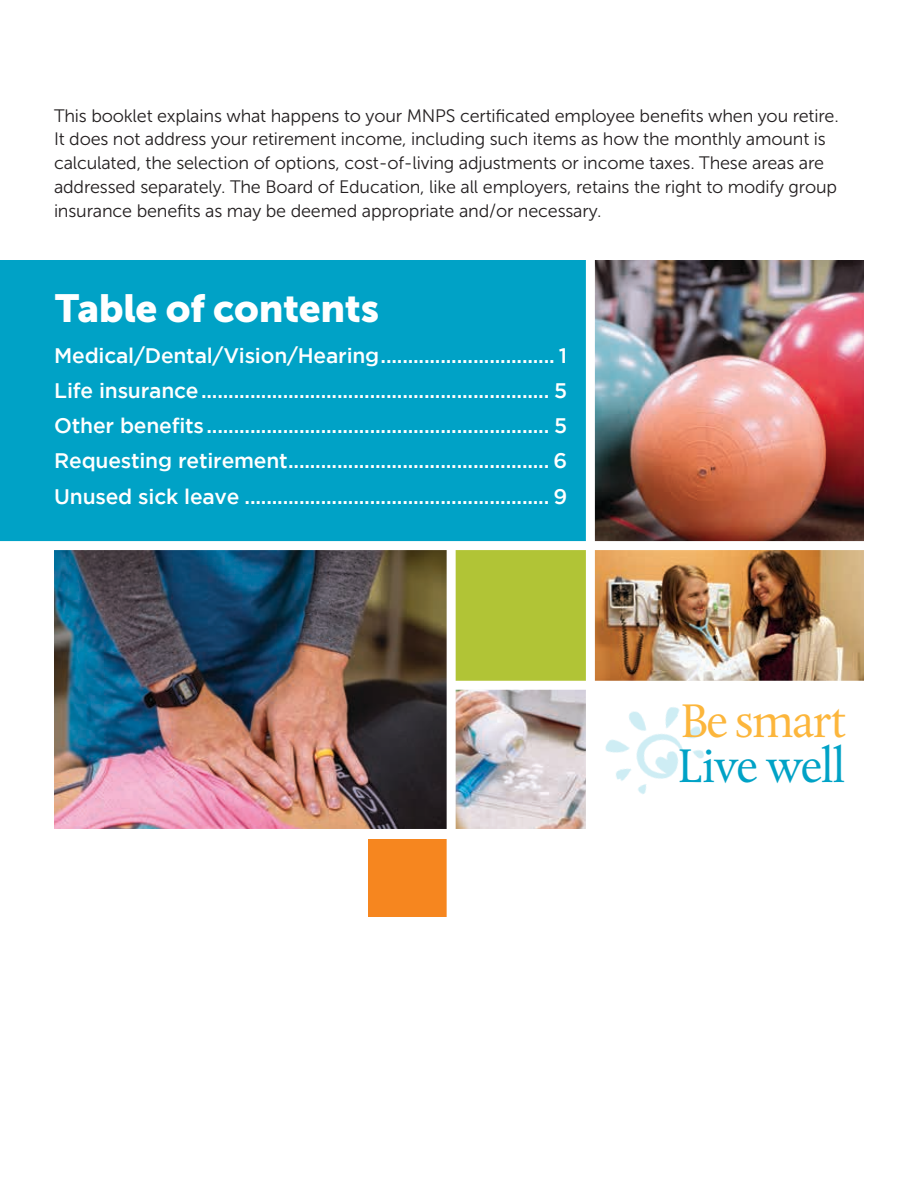
<style>
.page{position:relative;width:918px;height:1188px;background:#fff}
.page>*{position:absolute;margin:0;border:0;box-sizing:border-box;transform-origin:0 0}
.t1{font:49.8px "Albertina";letter-spacing:-.03em;color:#00a2c6}
.t2{font:49.8px "Albertina";letter-spacing:-.03em;color:#fcb63c}
.t3{font:39px "Museo Sans 900";letter-spacing:-.01em;color:#fff}
.t4{font:500 21px/35.2px "Gotham";letter-spacing:-.01em;color:#fff;text-align:justify}
.t5{font:18px/24px "Museo Sans 300";letter-spacing:-.01em;color:#231f20}
</style>
<div class="page">
<img style="left:54px;top:550px;width:393px;height:279px">
<img style="left:595px;top:550px;width:269px;height:131px">
<img style="left:595px;top:260px;width:269px;height:281px">
<div style="left:0;top:260px;width:587px;height:286px;background:#00a2c6"></div>
<img style="left:456px;top:690px;width:130px;height:139px">
<div style="left:456px;top:550px;width:130px;height:131px;background:#b1c436"></div>
<img style="left:585px;top:690px;width:119px;height:115px">
<div style="left:586px;top:250px;width:9px;height:593px;background:#fff"></div>
<div style="left:0;top:541px;width:879px;height:9px;background:#fff"></div>
<div style="left:368px;top:839px;width:79px;height:78px;background:#f6861f"></div>
<p class="t5" style="left:54px;top:103px;width:786px">This booklet explains what happens to your MNPS certificated employee benefits when you retire.<br>It does not address your retirement income, including such items as how the monthly amount is calculated, the selection of options, cost-of-living adjustments or income taxes. These areas are addressed separately. The Board of Education, like all employers, retains the right to modify group insurance benefits as may be deemed appropriate and/or necessary.</p>
<h2 class="t3" style="left:55px;top:286px;width:325px">Table of contents</h2>
<p class="t4" style="left:54px;top:337px;width:515px">Medical/Dental/Vision/Hearing................................ 1<br>Life insurance................................................................ 5<br>Other benefits............................................................... 5<br>Requesting retirement................................................ 6<br>Unused sick leave ........................................................ 9</p>
<h1 class="t2" style="left:681px;top:692px;width:167px">Be smart</h1>
<h1 class="t1" style="left:678px;top:738px;width:169px">Live well</h1>
</div>
